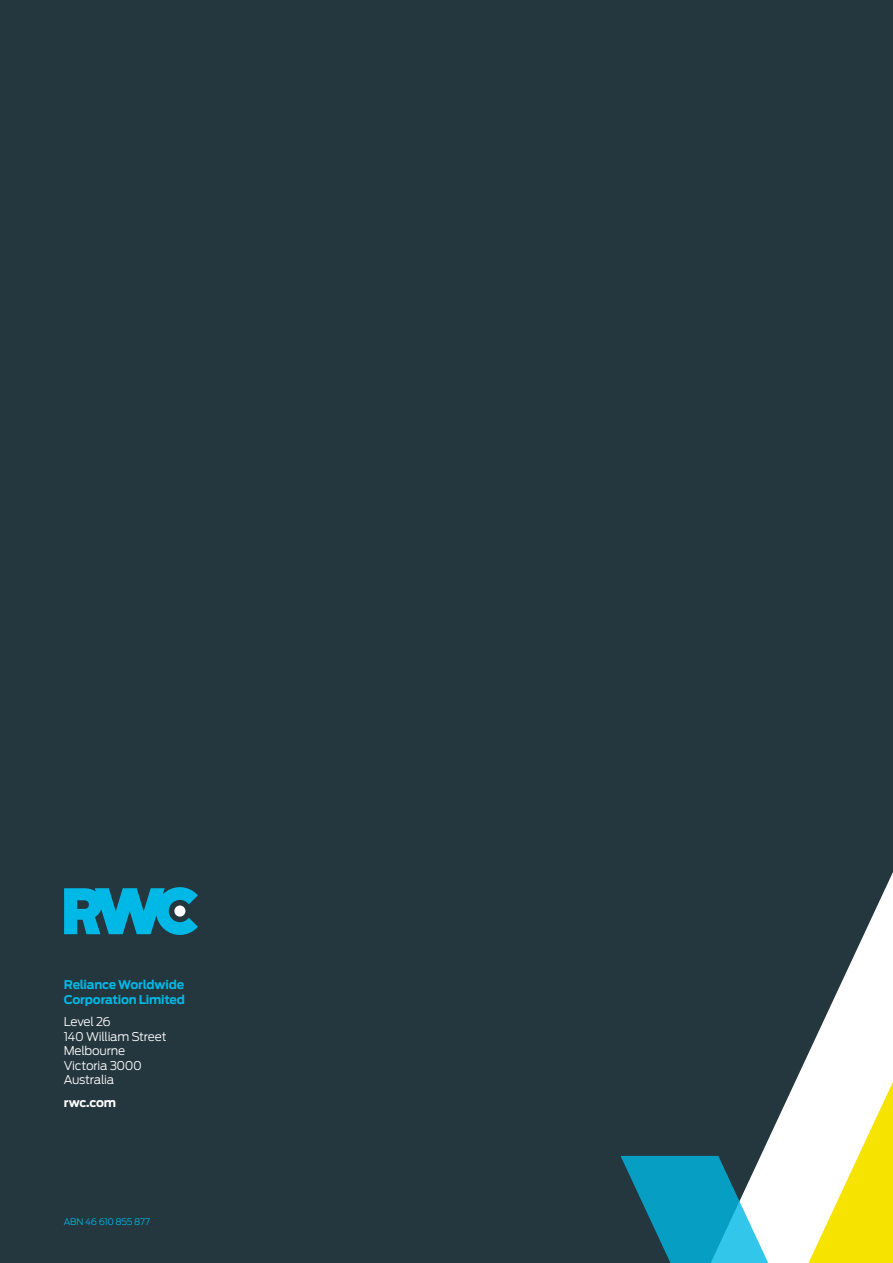
<style>
.page{position:relative;width:893px;height:1263px;background:#24363e}
.page>*{position:absolute;margin:0;border:0;box-sizing:border-box;transform-origin:0 0}
.t1{font:300 12px/14.4px "Antenna";letter-spacing:-.02em;color:#fff}
.t2{font:700 12px/14.4px "Antenna";letter-spacing:-.02em;color:#00b8e6}
.t3{font:700 12px "Antenna";letter-spacing:-.02em;color:#fff}
.t4{font:300 9px "Antenna";letter-spacing:-.025em;color:#00b8e6}
</style>
<div class="page">
<svg style="left:711px;top:872px;width:182px;height:391px"></svg>
<svg style="left:808px;top:1082px;width:85px;height:181px;background:#faf180"></svg>
<svg style="left:620px;top:1156px;width:154px;height:107px"></svg>
<svg style="left:64px;top:887px;width:134px;height:48px"></svg>
<p class="t2" style="left:64px;top:977px;width:123px">Reliance Worldwide<br>Corporation Limited</p>
<p class="t1" style="left:64px;top:1014px;width:104px">Level 26<br>140 William Street<br>Melbourne<br>Victoria 3000<br>Australia</p>
<p class="t3" style="left:64px;top:1094px;width:54px">rwc.com</p>
<p class="t4" style="left:64px;top:1215px;width:88px">ABN 46 610 855 877</p>
</div>
